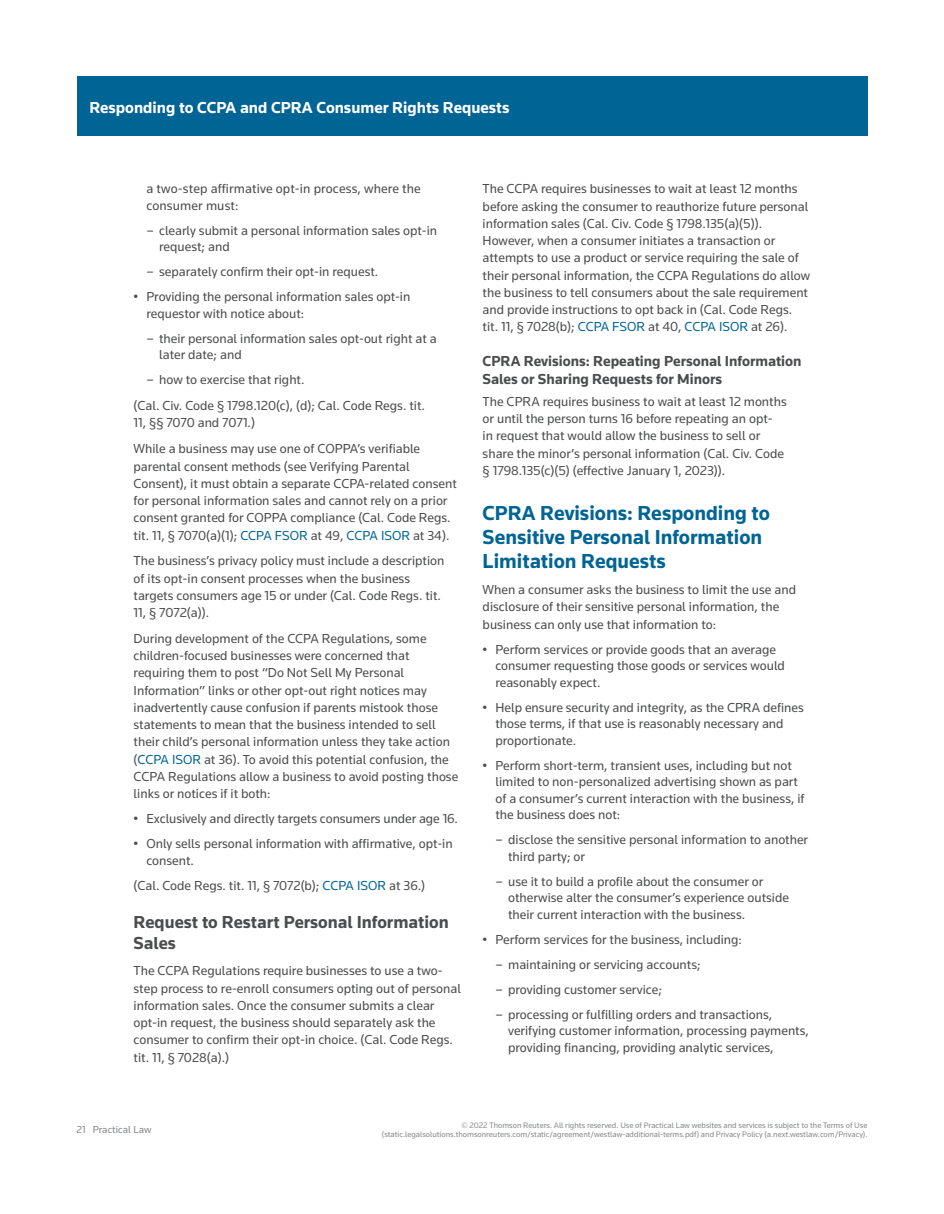
<style>
.page{position:relative;width:944px;height:1214px;background:#fff}
.page>*{position:absolute;margin:0;border:0;box-sizing:border-box;transform-origin:0 0}
.t1{font:700 21px/24px "Knowledge";color:#006494}
.t2{font:700 18px/21px "Knowledge";color:#4b4c4d}
.t3{font:700 16.5px "Knowledge";color:#fff}
.t4{font:700 15px/18px "Knowledge";color:#4b4c4d}
.t5{font:13.5px/17.2px "Knowledge";color:#4b4c4d}
.t6{font:10.5px "Knowledge";color:#86888b}
.t7{font:8.25px/9.8px "Knowledge";color:#86888b;text-align:right}
.s1{color:#006494}
</style>
<div class="page">
<div style="left:77px;top:77px;width:790px;height:59px;background:#006494"></div>
<p class="t3" style="left:89px;top:97px;width:421px">Responding to CCPA and CPRA Consumer Rights Requests</p>
<p class="t5" style="left:146px;top:180px;width:276px;line-height:16.5px">a two-step affirmative opt-in process, where the consumer must:</p>
<p class="t5" style="left:159px;top:222px;width:279px;line-height:16.5px;text-indent:-13px">– clearly submit a personal information sales opt-in request; and</p>
<p class="t5" style="left:146px;top:263px;width:233px">– separately confirm their opt-in request.</p>
<p class="t5" style="left:146px;top:288px;width:265px;line-height:16.5px;text-indent:-13px">• Providing the personal information sales opt-in requestor with notice about:</p>
<p class="t5" style="left:159px;top:330px;width:279px;line-height:16.5px;text-indent:-13px">– their personal information sales opt-out right at a later date; and</p>
<p class="t5" style="left:134px;top:367px;width:293px;line-height:25.8px;text-indent:13px">– how to exercise that right.<br>(Cal. Civ. Code § 1798.120(c), (d); Cal. Code Regs. tit.</p>
<p class="t5" style="left:134px;top:410px;width:288px;line-height:25.8px">11, §§ 7070 and 7071.)<br>While a business may use one of COPPA’s verifiable</p>
<p class="t5" style="left:134px;top:457px;width:325px">parental consent methods (see Verifying Parental Consent), it must obtain a separate CCPA-related consent for personal information sales and cannot rely on a prior consent granted for COPPA compliance (Cal. Code Regs. tit. 11, § 7070(a)(1); <span class="s1">CCPA FSOR</span> at 49, <span class="s1">CCPA ISOR</span> at 34).</p>
<p class="t5" style="left:134px;top:552px;width:312px">The business’s privacy policy must include a description of its opt-in consent processes when the business targets consumers age 15 or under (Cal. Code Regs. tit.<br>11, § 7072(a)).</p>
<p class="t5" style="left:134px;top:629px;width:326px">During development of the CCPA Regulations, some children-focused businesses were concerned that requiring them to post “Do Not Sell My Personal Information” links or other opt-out right notices may inadvertently cause confusion if parents mistook those statements to mean that the business intended to sell their child’s personal information unless they take action (<span class="s1">CCPA ISOR</span> at 36). To avoid this potential confusion, the CCPA Regulations allow a business to avoid posting those links or notices if it both:</p>
<p class="t5" style="left:134px;top:810px;width:326px">• Exclusively and directly targets consumers under age 16.</p>
<p class="t5" style="left:146px;top:835px;width:308px;line-height:16.5px;text-indent:-13px">• Only sells personal information with affirmative, opt-in consent.</p>
<p class="t5" style="left:134px;top:877px;width:293px">(Cal. Code Regs. tit. 11, § 7072(b); <span class="s1">CCPA ISOR</span> at 36.)</p>
<h2 class="t2" style="left:134px;top:911px;width:316px">Request to Restart Personal Information<br>Sales</h2>
<p class="t5" style="left:134px;top:962px;width:329px">The CCPA Regulations require businesses to use a two&shy;step process to re-enroll consumers opting out of personal information sales. Once the consumer submits a clear opt-in request, the business should separately ask the consumer to confirm their opt-in choice. (Cal. Code Regs. tit. 11, § 7028(a).)</p>
<p class="t5" style="left:482px;top:180px;width:329px">The CCPA requires businesses to wait at least 12 months before asking the consumer to reauthorize future personal information sales (Cal. Civ. Code § 1798.135(a)(5)).<br>However, when a consumer initiates a transaction or attempts to use a product or service requiring the sale of their personal information, the CCPA Regulations do allow the business to tell consumers about the sale requirement and provide instructions to opt back in (Cal. Code Regs. tit. 11, § 7028(b); <span class="s1">CCPA FSOR</span> at 40, <span class="s1">CCPA ISOR</span> at 26).</p>
<p class="t4" style="left:482px;top:352px;width:320px">CPRA Revisions: Repeating Personal Information<br>Sales or Sharing Requests for Minors</p>
<p class="t5" style="left:482px;top:392px;width:305px">The CPRA requires business to wait at least 12 months or until the person turns 16 before repeating an opt-<br>in request that would allow the business to sell or share the minor’s personal information (Cal. Civ. Code § 1798.135(c)(5) (effective January 1, 2023)).</p>
<h1 class="t1" style="left:482px;top:501px;width:289px">CPRA Revisions: Responding to<br>Sensitive Personal Information<br>Limitation Requests</h1>
<p class="t5" style="left:482px;top:580px;width:315px">When a consumer asks the business to limit the use and disclosure of their sensitive personal information, the business can only use that information to:</p>
<p class="t5" style="left:495px;top:640px;width:291px;line-height:16.5px;text-indent:-13px">• Perform services or provide goods that an average consumer requesting those goods or services would reasonably expect.</p>
<p class="t5" style="left:495px;top:698px;width:310px;line-height:16.5px;text-indent:-13px">• Help ensure security and integrity, as the CPRA defines those terms, if that use is reasonably necessary and proportionate.</p>
<p class="t5" style="left:495px;top:756px;width:311px;line-height:16.5px;text-indent:-13px">• Perform short-term, transient uses, including but not limited to non-personalized advertising shown as part of a consumer’s current interaction with the business, if the business does not:</p>
<p class="t5" style="left:508px;top:831px;width:301px;line-height:16.5px;text-indent:-13px">– disclose the sensitive personal information to another third party; or</p>
<p class="t5" style="left:508px;top:872px;width:282px;line-height:16.5px;text-indent:-13px">– use it to build a profile about the consumer or otherwise alter the consumer’s experience outside their current interaction with the business.</p>
<p class="t5" style="left:482px;top:930px;width:261px">• Perform services for the business, including:</p>
<p class="t5" style="left:495px;top:955px;width:207px">– maintaining or servicing accounts;</p>
<p class="t5" style="left:495px;top:980px;width:168px">– providing customer service;</p>
<p class="t5" style="left:508px;top:1005px;width:302px;line-height:16.5px;text-indent:-13px">– processing or fulfilling orders and transactions, verifying customer information, processing payments, providing financing, providing analytic services,</p>
<p class="t6" style="left:77px;top:1123px;width:76px">21 Practical Law</p>
<p class="t7" style="left:382px;top:1119px;width:487px">© 2022 Thomson Reuters. All rights reserved. Use of Practical Law websites and services is subject to the Terms of Use (static.legalsolutions.thomsonreuters.com/static/agreement/westlaw-additional-terms.pdf) and Privacy Policy (a.next.westlaw.com/Privacy).</p>
</div>
